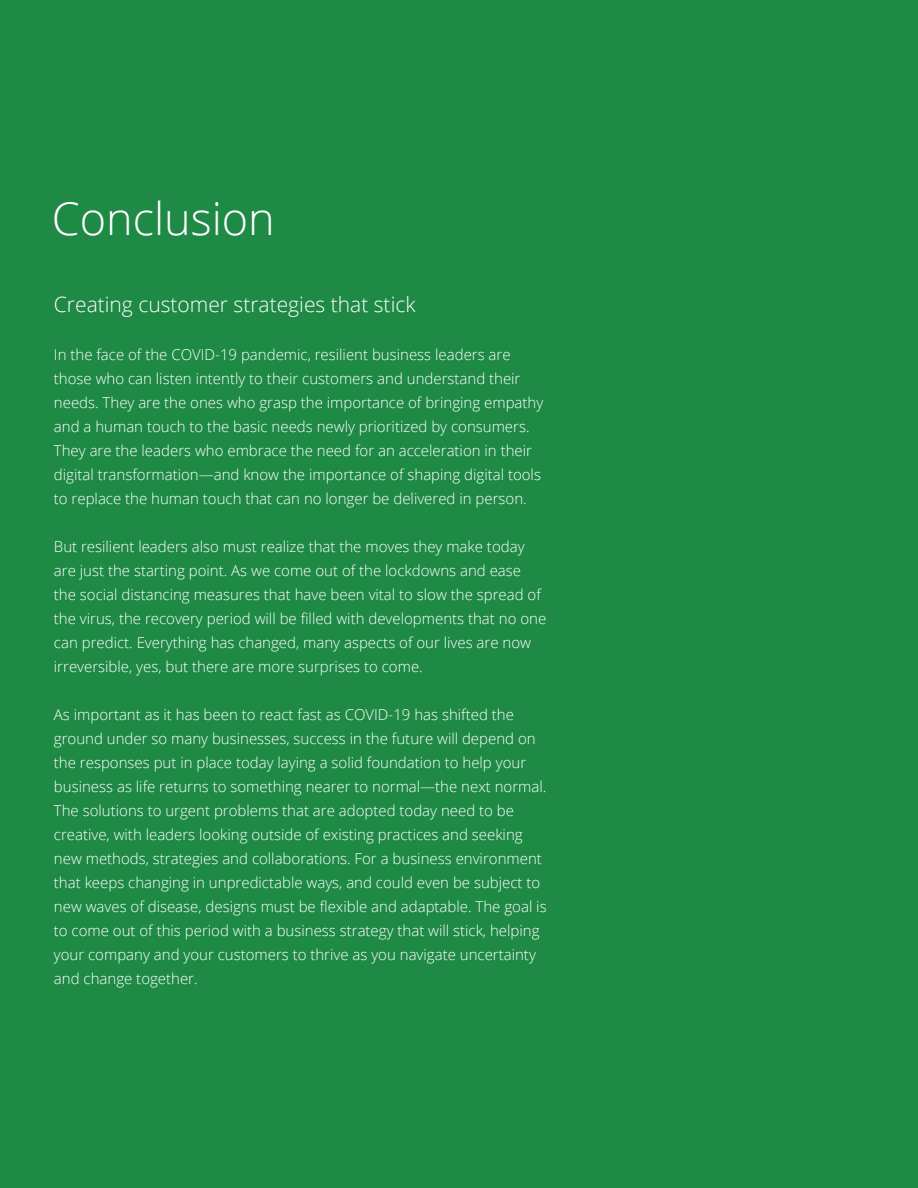
<style>
.page{position:relative;width:918px;height:1188px;background:#1e8a45}
.page>*{position:absolute;margin:0;border:0;box-sizing:border-box;transform-origin:0 0}
.t1{font:300 45px "Open Sans";color:#fff}
.t2{font:300 21px "Open Sans";color:#fff}
.t3{font:300 15px/24px "Open Sans";color:#fff}
</style>
<div class="page">
<h1 class="t1" style="left:52px;top:188px;width:225px">Conclusion</h1>
<h2 class="t2" style="left:54px;top:290px;width:363px">Creating customer strategies that stick</h2>
<p class="t3" style="left:54px;top:342px;width:491px">In the face of the COVID-19 pandemic, resilient business leaders are those who can listen intently to their customers and understand their needs. They are the ones who grasp the importance of bringing empathy and a human touch to the basic needs newly prioritized by consumers.<br>They are the leaders who embrace the need for an acceleration in their digital transformation—and know the importance of shaping digital tools to replace the human touch that can no longer be delivered in person.</p>
<p class="t3" style="left:54px;top:534px;width:494px">But resilient leaders also must realize that the moves they make today are just the starting point. As we come out of the lockdowns and ease the social distancing measures that have been vital to slow the spread of the virus, the recovery period will be filled with developments that no one can predict. Everything has changed, many aspects of our lives are now irreversible, yes, but there are more surprises to come.</p>
<p class="t3" style="left:54px;top:702px;width:494px">As important as it has been to react fast as COVID-19 has shifted the ground under so many businesses, success in the future will depend on the responses put in place today laying a solid foundation to help your business as life returns to something nearer to normal—the next normal.<br>The solutions to urgent problems that are adopted today need to be creative, with leaders looking outside of existing practices and seeking new methods, strategies and collaborations. For a business environment that keeps changing in unpredictable ways, and could even be subject to new waves of disease, designs must be flexible and adaptable. The goal is to come out of this period with a business strategy that will stick, helping your company and your customers to thrive as you navigate uncertainty and change together.</p>
</div>
